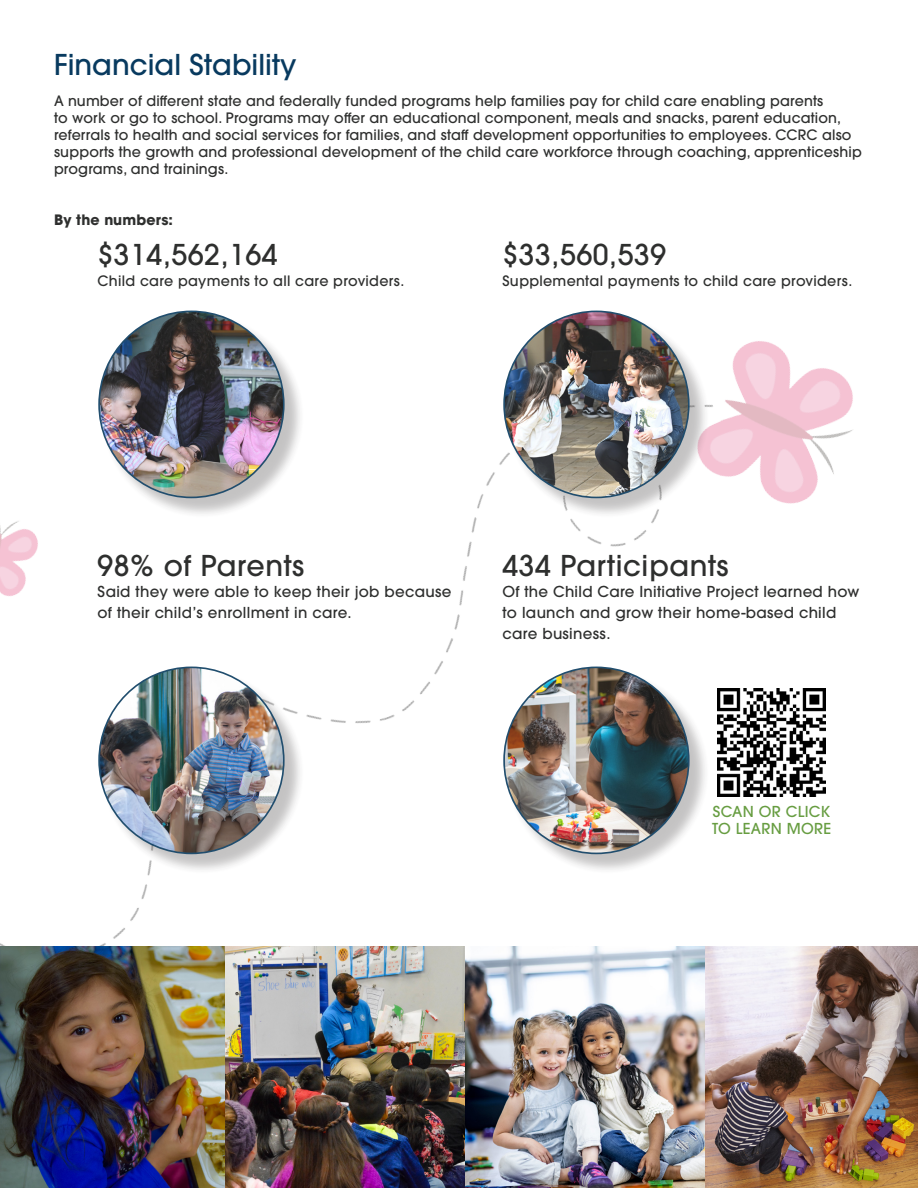
<style>
.page{position:relative;width:918px;height:1188px;background:#fff}
.page>*{position:absolute;margin:0;border:0;box-sizing:border-box;transform-origin:0 0}
.Paragraph_-_Black{font:500 28.5px "ITC Avant Garde Pro";letter-spacing:.02em;color:#2e2f2e}
.Title_-_Blue{font:500 28.5px "ITC Avant Garde Pro";color:#083a5f}
.Paragraph_-_Black-2{font:500 15px/21px "ITC Avant Garde Pro";letter-spacing:.02em;color:#2e2f2e}
.Paragraph_-_Black-3{font:500 15px/16.5px "ITC Avant Garde Pro";letter-spacing:.02em;color:#679d41}
.Paragraph_-_Black-4{font:500 14.25px/17.1px "ITC Avant Garde Pro";letter-spacing:.01em;color:#2e2f2e}
.Paragraph_-_Black-5{font:700 14.25px "ITC Avant Garde Pro";letter-spacing:.01em;color:#2e2f2e}
.s1{font-size:14.25px;color:#fff}
</style>
<div class="page">
<img style="left:0;top:310px;width:853px;height:636px">
<img style="left:0;top:946px;width:918px;height:242px">
<img style="left:718px;top:689px;width:108px;height:108px">
<div style="left:101px;top:313px;width:204px;height:206px;background:#231f20;opacity:.3"></div>
<img style="left:99px;top:311px;width:185px;height:186px">
<div style="left:506px;top:313px;width:204px;height:206px;background:#231f20;opacity:.3"></div>
<img style="left:504px;top:311px;width:185px;height:186px">
<div style="left:101px;top:669px;width:204px;height:206px;background:#231f20;opacity:.3"></div>
<img style="left:99px;top:667px;width:185px;height:186px">
<div style="left:506px;top:669px;width:204px;height:206px;background:#231f20;opacity:.3"></div>
<img style="left:504px;top:667px;width:185px;height:186px">
<p class="Title_-_Blue" style="left:54px;top:46px;width:244px">Financial Stability</p>
<p class="Paragraph_-_Black-4" style="left:54px;top:92px;width:810px">A number of different state and federally funded programs help families pay for child care enabling parents<br>to work or go to school. Programs may offer an educational component, meals and snacks, parent education, referrals to health and social services for families, and staff development opportunities to employees. CCRC also supports the growth and professional development of the child care workforce through coaching, apprenticeship programs, and trainings.</p>
<p class="Paragraph_-_Black-5" style="left:54px;top:210px;width:121px">By the numbers:</p>
<p class="Paragraph_-_Black" style="left:77px;top:236px;width:203px"><span class="s1">•</span> $314,562,164</p>
<p class="Paragraph_-_Black-4" style="left:98px;top:272px;width:309px">Child care payments to all care providers.</p>
<p class="Paragraph_-_Black" style="left:482px;top:236px;width:186px"><span class="s1">•</span> $33,560,539</p>
<p class="Paragraph_-_Black-4" style="left:503px;top:272px;width:351px">Supplemental payments to child care providers.</p>
<p class="Paragraph_-_Black" style="left:77px;top:548px;width:229px"><span class="s1">•</span> 98% of Parents</p>
<p class="Paragraph_-_Black-2" style="left:98px;top:581px;width:355px">Said they were able to keep their job because of their child’s enrollment in care.</p>
<p class="Paragraph_-_Black" style="left:482px;top:547px;width:249px"><span class="s1">•</span> 434 Participants</p>
<p class="Paragraph_-_Black-2" style="left:502px;top:581px;width:358px">Of the Child Care Initiative Project learned how to launch and grow their home-based child care business.</p>
<p class="Paragraph_-_Black-3" style="left:712px;top:803px;width:121px">SCAN OR CLICK<br>TO LEARN MORE</p>
</div>
